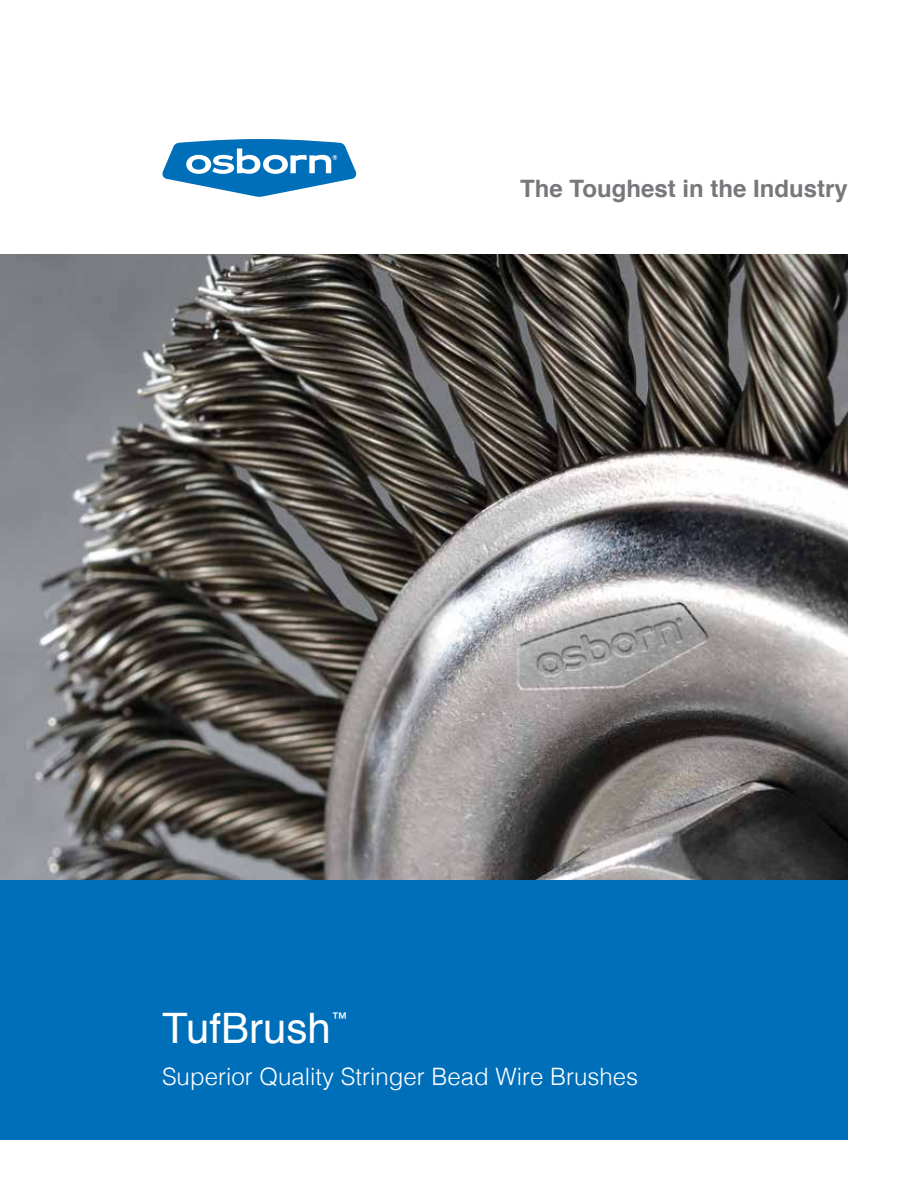
<style>
.page{position:relative;width:918px;height:1188px;background:#fff}
.page>*{position:absolute;margin:0;border:0;box-sizing:border-box;transform-origin:0 0}
.t1{font:42px "Helvetica";color:#fff}
.t2{font:300 24px "Helvetica";color:#fff}
.t3{font:700 24px "Helvetica";color:#77787b}
.t4{font:17.55px "Helvetica";color:#fff}
</style>
<div class="page">
<img style="left:0;top:255px;width:848px;height:625px">
<svg style="left:162px;top:139px;width:194px;height:58px"></svg>
<div style="left:192px;top:159px;width:13px;height:11px;background:#006fba;border-radius:50%"></div>
<div style="left:0;top:880px;width:848px;height:259px;background:#006fba"></div>
<p class="t3" style="left:520px;top:169px;width:329px">The Toughest in the Industry</p>
<h1 class="t1" style="left:162px;top:995px;width:170px">TufBrush</h1>
<p class="t4" style="left:331px;top:1005px;width:19px">™</p>
<p class="t2" style="left:162px;top:1056px;width:478px">Superior Quality Stringer Bead Wire Brushes</p>
</div>
